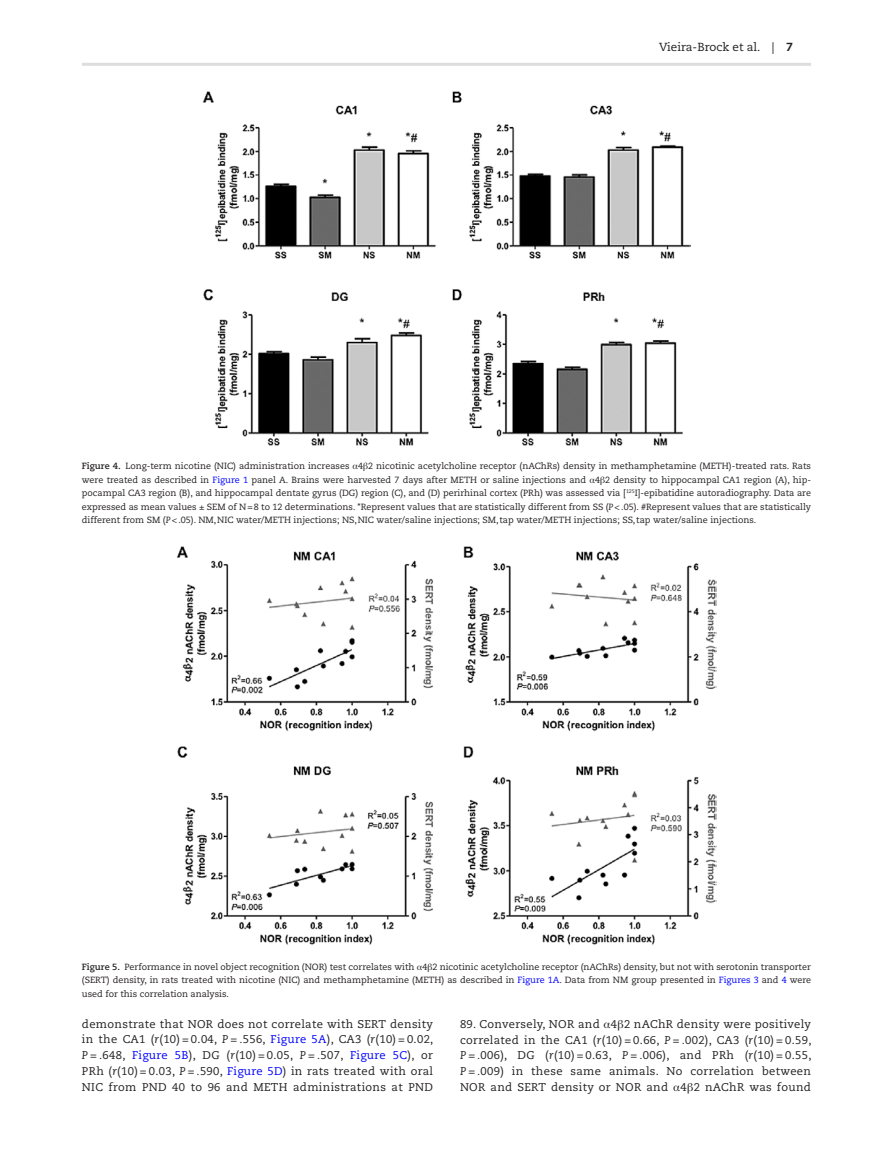
<style>
.page{position:relative;width:893px;height:1174px;background:#fff}
.page>*{position:absolute;margin:0;border:0;box-sizing:border-box;transform-origin:0 0}
.t1{font:11.7px "Caecilia LT Std";color:#231f20}
.t2{font:11.25px/15.8px "Caecilia LT Std";letter-spacing:.03em;color:#231f20;text-align:justify}
.t3{font:9px/13.5px "Caecilia LT Std";color:#231f20;text-align:justify}
.s1{font-weight:800}
.s2{font-weight:700}
.s3{font-family:"Gandhari Unicode"}
.s4{color:#00f}
.s5{font-style:italic}
</style>
<div class="page">
<hr style="left:82px;top:63px;width:729px;height:3px;background:#dcdddf">
<img style="left:202px;top:91px;width:488px;height:354px">
<img style="left:176px;top:547px;width:541px;height:398px">
<p class="t1" style="left:659px;top:40px;width:135px">Vieira-Brock et al. | <span class="s1">7</span></p>
<p class="t3" style="left:82px;top:459px;width:731px"><span class="s2">Figure 4.</span> Long-term nicotine (NIC) administration increases <span class="s3">α</span>4<span class="s3">β</span>2 nicotinic acetylcholine receptor (nAChRs) density in methamphetamine (METH)-treated rats. Rats were treated as described in <span class="s4">Figure 1</span> panel A. Brains were harvested 7 days after METH or saline injections and <span class="s3">α</span>4<span class="s3">β</span>2 density to hippocampal CA1 region (A), hip&shy;pocampal CA3 region (B), and hippocampal dentate gyrus (DG) region (C), and (D) perirhinal cortex (PRh) was assessed via [<sup>125</sup>I]-epibatidine autoradiography. Data are expressed as mean values ± SEM of N=8 to 12 determinations. *Represent values that are statistically different from SS (<span class="s5">P</span>&lt;.05). #Represent values that are statistically different from SM (<span class="s5">P</span>&lt;.05). NM,NIC water/METH injections; NS,NIC water/saline injections; SM,tap water/METH injections; SS,tap water/saline injections.</p>
<p class="t3" style="left:82px;top:959px;width:731px"><span class="s2">Figure 5.</span> Performance in novel object recognition (NOR) test correlates with <span class="s3">α</span>4<span class="s3">β</span>2 nicotinic acetylcholine receptor (nAChRs) density, but not with serotonin transporter (SERT) density, in rats treated with nicotine (NIC) and methamphetamine (METH) as described in <span class="s4">Figure 1A</span>. Data from NM group presented in <span class="s4">Figures 3</span> and <span class="s4">4</span> were used for this correlation analysis.</p>
<p class="t2" style="left:82px;top:1016px;width:353px">demonstrate that NOR does not correlate with SERT density in the CA1 (<span class="s5">r</span>(10) = 0.04, <span class="s5">P</span> = <span class="s5">.</span>556, <span class="s4">Figure 5A</span>), CA3 (<span class="s5">r</span>(10) = 0.02, <span class="s5">P</span> = <span class="s5">.</span>648, <span class="s4">Figure 5B</span>), DG (<span class="s5">r</span>(10) = 0.05, <span class="s5">P</span> = <span class="s5">.</span>507, <span class="s4">Figure 5C</span>), or PRh (<span class="s5">r</span>(10) = 0.03, <span class="s5">P</span> = <span class="s5">.</span>590, <span class="s4">Figure 5D</span>) in rats treated with oral NIC from PND 40 to 96 and METH administrations at PND</p>
<p class="t2" style="left:460px;top:1016px;width:353px">89. Conversely, NOR and <span class="s3">α</span>4<span class="s3">β</span>2 nAChR density were positively correlated in the CA1 (<span class="s5">r</span>(10) = 0.66, <span class="s5">P</span> = <span class="s5">.</span>002), CA3 (<span class="s5">r</span>(10) = 0.59, <span class="s5">P</span> = <span class="s5">.</span>006), DG (<span class="s5">r</span>(10) = 0.63, <span class="s5">P</span> = <span class="s5">.</span>006), and PRh (<span class="s5">r</span>(10) = 0.55, <span class="s5">P</span> = <span class="s5">.</span>009) in these same animals. No correlation between NOR and SERT density or NOR and <span class="s3">α</span>4<span class="s3">β</span>2 nAChR was found</p>
</div>
